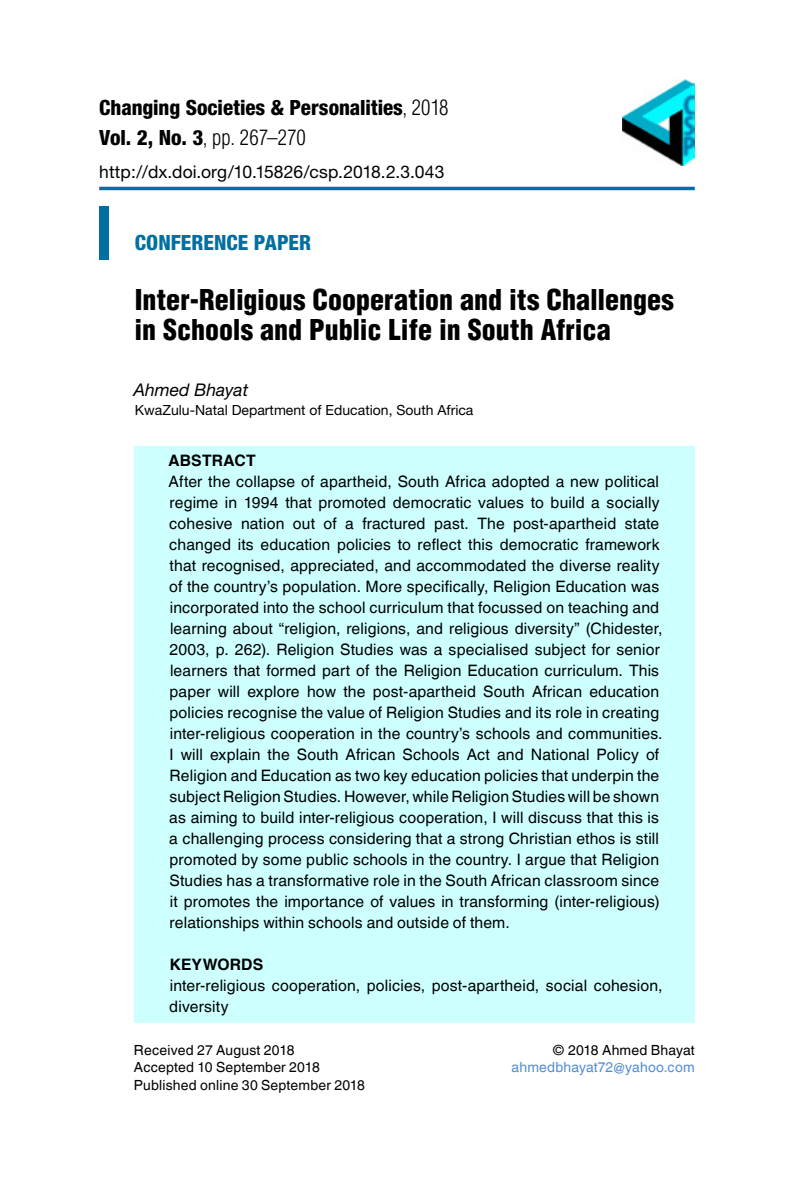
<style>
.page{position:relative;width:794px;height:1191px;background:#fff}
.page>*{position:absolute;margin:0;border:0;box-sizing:border-box;transform-origin:0 0}
.t1{font:900 condensed 28px/29.8px "Helvetica";color:#000}
.t2{font:800 condensed 21px "Helvetica Neue";color:#000}
.t3{font:300 condensed 21px "Helvetica";color:#000}
.t4{font:800 condensed 21px "Helvetica Neue";color:#006fa1}
.t5{font:17.5px "Helvetica Neue";letter-spacing:.005em;color:#000}
.t6{font:italic 17.5px "Helvetica Neue";color:#000}
.t7{font:15.75px/21px "Helvetica World";letter-spacing:.01em;color:#000}
.t8{font:700 15.75px "Helvetica World";letter-spacing:.015em;color:#000}
.t9{font:14px "Helvetica World";letter-spacing:.015em;color:#000}
.t10{font:14px "Helvetica Neue";color:#000}
.t11{font:14px "Helvetica World";letter-spacing:.015em;color:#548dd4}
.s1{font-family:"Helvetica";font-weight:300}
.s2{font-family:"Helvetica Neue";font-weight:800}
</style>
<div class="page">
<hr style="left:99px;top:187px;width:595px;height:3px;background:#006fa1">
<div style="left:99px;top:207px;width:10px;height:53px;background:#006fa1"></div>
<img style="left:622px;top:80px;width:72px;height:85px">
<div style="left:134px;top:446px;width:560px;height:576px;background:#cdffff"></div>
<h2 class="t2" style="left:99px;top:95px;width:351px">Changing Societies &amp; Personalities<span class="s1">, 2018</span></h2>
<h2 class="t3" style="left:99px;top:124px;width:208px"><span class="s2">Vol. 2, No. 3</span>, pp. 267–270</h2>
<p class="t5" style="left:99px;top:161px;width:347px">http://dx.doi.org/10.15826/csp.2018.2.3.043</p>
<h2 class="t4" style="left:135px;top:230px;width:178px">CONFERENCE PAPER</h2>
<h1 class="t1" style="left:134px;top:284px;width:541px">Inter-Religious Cooperation and its Challenges in Schools and Public Life in South Africa</h1>
<p class="t6" style="left:133px;top:379px;width:116px">Ahmed Bhayat</p>
<p class="t10" style="left:135px;top:402px;width:340px">KwaZulu-Natal Department of Education, South Africa</p>
<p class="t8" style="left:169px;top:451px;width:88px">ABSTRACT</p>
<p class="t7" style="left:169px;top:471px;width:495px">After the collapse of apartheid, South Africa adopted a new political regime in 1994 that promoted democratic values to build a socially cohesive nation out of a fractured past. The post-apartheid state changed its education policies to reflect this democratic framework that recognised, appreciated, and accommodated the diverse reality of the country’s population. More specifically, Religion Education was incorporated into the school curriculum that focussed on teaching and learning about “religion, religions, and religious diversity” (Chidester, 2003, p. 262). Religion Studies was a specialised subject for senior learners that formed part of the Religion Education curriculum. This paper will explore how the post-apartheid South African education policies recognise the value of Religion Studies and its role in creating inter-religious cooperation in the country’s schools and communities.<br>I will explain the South African Schools Act and National Policy of Religion and Education as two key education policies that underpin the subject Religion Studies. However, while Religion Studies will be shown as aiming to build inter-religious cooperation, I will discuss that this is a challenging process considering that a strong Christian ethos is still promoted by some public schools in the country. I argue that Religion Studies has a transformative role in the South African classroom since it promotes the importance of values in transforming (inter-religious) relationships within schools and outside of them.</p>
<p class="t8" style="left:170px;top:955px;width:95px">KEYWORDS</p>
<p class="t7" style="left:169px;top:975px;width:495px">inter-religious cooperation, policies, post-apartheid, social cohesion, diversity</p>
<p class="t9" style="left:134px;top:1041px;width:162px">Received 27 August 2018</p>
<p class="t9" style="left:552px;top:1041px;width:144px">© 2018 Ahmed Bhayat</p>
<p class="t9" style="left:134px;top:1059px;width:187px">Accepted 10 September 2018</p>
<p class="t11" style="left:511px;top:1059px;width:185px">ahmedbhayat72@yahoo.com</p>
<p class="t9" style="left:134px;top:1076px;width:232px">Published online 30 September 2018</p>
</div>
